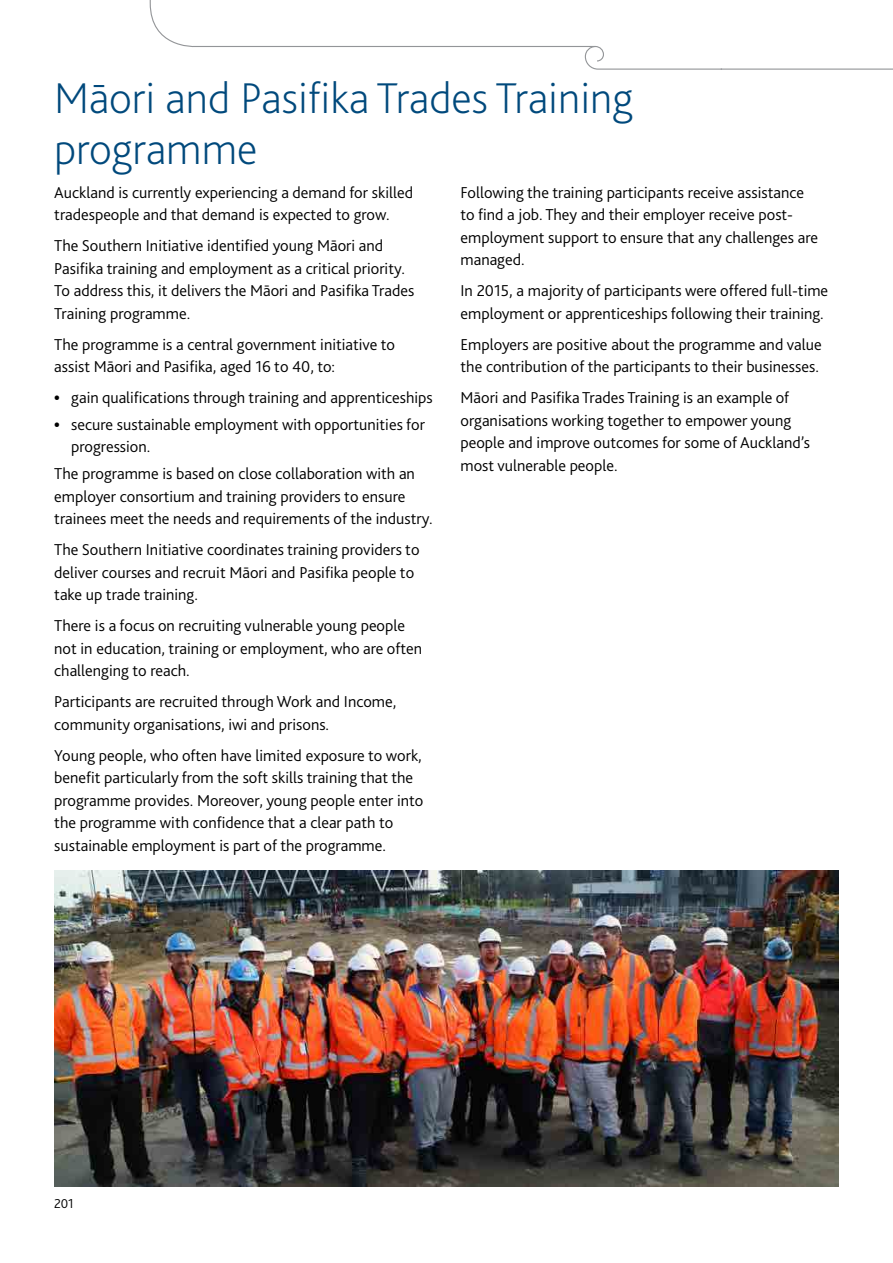
<style>
.page{position:relative;width:893px;height:1263px;background:#fff}
.page>*{position:absolute;margin:0;border:0;box-sizing:border-box;transform-origin:0 0}
.t1{font:200 45px/51px "Bliss";color:#00497c}
.t2{font:300 16.5px/22.5px "Bliss";color:#000}
.t3{font:300 13.5px "Bliss";color:#000}
.s1{font-weight:800}
</style>
<div class="page">
<img style="left:54px;top:871px;width:784px;height:315px">
<svg style="left:149px;top:0;width:744px;height:70px"></svg>
<h1 class="t1" style="left:54px;top:72px;width:581px">Māori and Pasifika Trades Training programme</h1>
<p class="t2" style="left:54px;top:181px;width:360px">Auckland is currently experiencing a demand for skilled tradespeople and that demand is expected to grow.</p>
<p class="t2" style="left:54px;top:234px;width:361px">The Southern Initiative identified young Māori and Pasifika training and employment as a critical priority.<br>To address this, it delivers the Māori and Pasifika Trades Training programme.</p>
<p class="t2" style="left:54px;top:333px;width:342px">The programme is a central government initiative to assist Māori and Pasifika, aged 16 to 40, to:</p>
<p class="t2" style="left:54px;top:386px;width:380px"><span class="s1">•</span> gain qualifications through training and apprenticeships</p>
<p class="t2" style="left:71px;top:413px;width:355px;text-indent:-17px"><span class="s1">•</span> secure sustainable employment with opportunities for progression.</p>
<p class="t2" style="left:54px;top:462px;width:380px">The programme is based on close collaboration with an employer consortium and training providers to ensure trainees meet the needs and requirements of the industry.</p>
<p class="t2" style="left:54px;top:538px;width:367px">The Southern Initiative coordinates training providers to deliver courses and recruit Māori and Pasifika people to take up trade training.</p>
<p class="t2" style="left:54px;top:614px;width:369px">There is a focus on recruiting vulnerable young people not in education, training or employment, who are often challenging to reach.</p>
<p class="t2" style="left:54px;top:690px;width:344px">Participants are recruited through Work and Income, community organisations, iwi and prisons.</p>
<p class="t2" style="left:54px;top:744px;width:371px">Young people, who often have limited exposure to work, benefit particularly from the soft skills training that the programme provides. Moreover, young people enter into the programme with confidence that a clear path to sustainable employment is part of the programme.</p>
<p class="t2" style="left:460px;top:181px;width:359px">Following the training participants receive assistance to find a job. They and their employer receive post&shy;employment support to ensure that any challenges are managed.</p>
<p class="t2" style="left:460px;top:279px;width:369px">In 2015, a majority of participants were offered full-time employment or apprenticeships following their training.</p>
<p class="t2" style="left:460px;top:333px;width:363px">Employers are positive about the programme and value the contribution of the participants to their businesses.</p>
<p class="t2" style="left:460px;top:386px;width:351px">Māori and Pasifika Trades Training is an example of organisations working together to empower young people and improve outcomes for some of Auckland’s most vulnerable people.</p>
<p class="t3" style="left:54px;top:1195px;width:21px">201</p>
</div>
